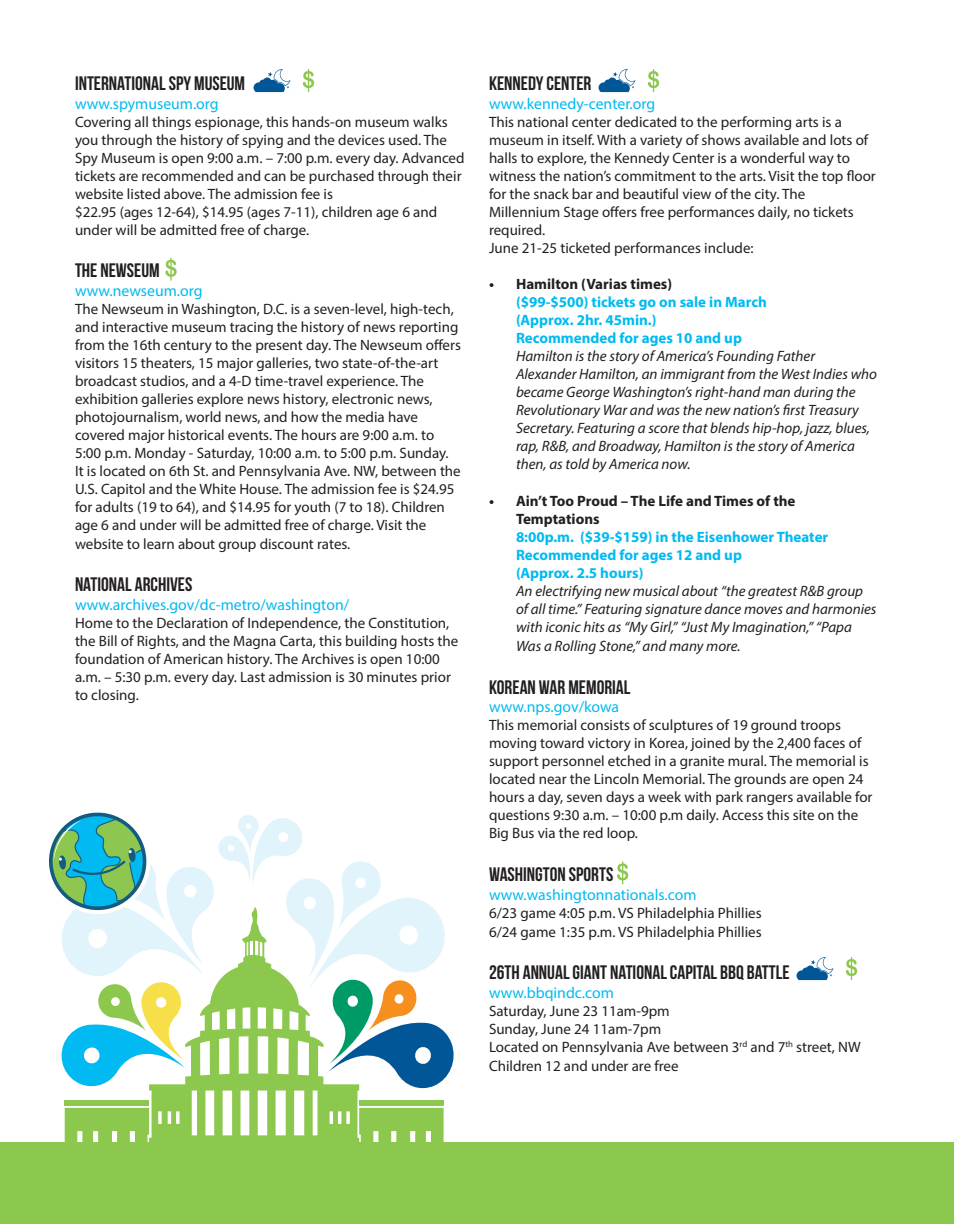
<style>
.page{position:relative;width:954px;height:1224px;background:#fff}
.page>*{position:absolute;margin:0;border:0;box-sizing:border-box;transform-origin:0 0}
.t1{font:19.5px "Bebas Neue";color:#231f20}
.t2{font:15.75px "Myriad Pro";color:#00baf1}
.t3{font:15px/18px "Myriad Pro";color:#231f20}
.t4{font:italic 15px/18.1px "Myriad Pro";color:#231f20}
.t5{font:700 15px "Myriad Pro";color:#00baf1}
.t6{font:700 15px/18px "Myriad Pro";color:#231f20}
</style>
<div class="page">
<svg style="left:599px;top:69px;width:37px;height:23px"></svg>
<svg style="left:648px;top:69px;width:11px;height:23px"></svg>
<svg style="left:165px;top:258px;width:12px;height:23px"></svg>
<svg style="left:65px;top:1108px;width:84px;height:34px;background:#95cb5c"></svg>
<div style="left:65px;top:1100px;width:84px;height:6px;background:#8cc74e"></div>
<svg style="left:359px;top:1108px;width:85px;height:34px;background:#95cb5d"></svg>
<div style="left:359px;top:1100px;width:85px;height:6px;background:#8cc74e"></div>
<svg style="left:149px;top:1092px;width:210px;height:50px;fill:#8cc74e"></svg>
<div style="left:0;top:1142px;width:954px;height:82px;background:#8cc74e"></div>
<svg style="left:49px;top:812px;width:405px;height:280px"></svg>
<svg style="left:617px;top:861px;width:11px;height:23px"></svg>
<svg style="left:254px;top:69px;width:37px;height:23px"></svg>
<svg style="left:303px;top:69px;width:11px;height:23px"></svg>
<svg style="left:797px;top:957px;width:37px;height:23px"></svg>
<svg style="left:846px;top:957px;width:11px;height:23px"></svg>
<p class="t1" style="left:75px;top:72px;width:172px">INTERNATIONAL SPY MUSEUM</p>
<p class="t2" style="left:75px;top:94px;width:145px">www.spymuseum.org</p>
<p class="t3" style="left:75px;top:112px;width:391px">Covering all things espionage, this hands-on museum walks you through the history of spying and the devices used. The Spy Museum is open 9:00 a.m. – 7:00 p.m. every day. Advanced tickets are recommended and can be purchased through their website listed above. The admission fee is<br>$22.95 (ages 12-64), $14.95 (ages 7-11), children age 6 and under will be admitted free of charge.</p>
<p class="t1" style="left:75px;top:259px;width:86px">THE NEWSEUM</p>
<p class="t2" style="left:75px;top:281px;width:129px">www.newseum.org</p>
<p class="t3" style="left:75px;top:299px;width:387px">The Newseum in Washington, D.C. is a seven-level, high-tech, and interactive museum tracing the history of news reporting from the 16th century to the present day. The Newseum offers visitors 15 theaters, 15 major galleries, two state-of-the-art broadcast studios, and a 4-D time-travel experience. The exhibition galleries explore news history, electronic news, photojournalism, world news, and how the media have covered major historical events. The hours are 9:00 a.m. to 5:00 p.m. Monday - Saturday, 10:00 a.m. to 5:00 p.m. Sunday.</p>
<p class="t3" style="left:75px;top:461px;width:387px">It is located on 6th St. and Pennsylvania Ave. NW, between the U.S. Capitol and the White House. The admission fee is $24.95 for adults (19 to 64), and $14.95 for youth (7 to 18). Children age 6 and under will be admitted free of charge. Visit the</p>
<p class="t3" style="left:75px;top:534px;width:277px">website to learn about group discount rates.</p>
<p class="t1" style="left:75px;top:573px;width:119px">NATIONAL ARCHIVES</p>
<p class="t2" style="left:75px;top:595px;width:276px">www.archives.gov/dc-metro/washington/</p>
<p class="t3" style="left:75px;top:614px;width:385px">Home to the Declaration of Independence, the Constitution, the Bill of Rights, and the Magna Carta, this building hosts the foundation of American history. The Archives is open 10:00 a.m. – 5:30 p.m. every day. Last admission is 30 minutes prior to closing.</p>
<p class="t1" style="left:489px;top:72px;width:104px">KENNEDY CENTER</p>
<p class="t2" style="left:489px;top:94px;width:168px">www.kennedy-center.org</p>
<p class="t3" style="left:489px;top:112px;width:381px">This national center dedicated to the performing arts is a museum in itself. With a variety of shows available and lots of halls to explore, the Kennedy Center is a wonderful way to</p>
<p class="t3" style="left:489px;top:166px;width:388px">witness the nation’s commitment to the arts. Visit the top floor for the snack bar and beautiful view of the city. The Millennium Stage offers free performances daily, no tickets required.<br>June 21-25 ticketed performances include:</p>
<p class="t6" style="left:489px;top:274px;width:185px">• Hamilton (Varias times)</p>
<p class="t5" style="left:516px;top:292px;width:252px">($99-$500) tickets go on sale in March</p>
<p class="t5" style="left:516px;top:310px;width:142px">(Approx. 2hr. 45min.)</p>
<p class="t5" style="left:516px;top:328px;width:227px">Recommended for ages 10 and up</p>
<p class="t4" style="left:516px;top:346px;width:363px">Hamilton is the story of America’s Founding Father Alexander Hamilton, an immigrant from the West Indies who became George Washington’s right-hand man during the Revolutionary War and was the new nation’s first Treasury Secretary. Featuring a score that blends hip-hop, jazz, blues, rap, R&amp;B, and Broadway, Hamilton is the story of America then, as told by America now.</p>
<p class="t6" style="left:516px;top:492px;width:281px;text-indent:-27px">• Ain’t Too Proud – The Life and Times of the<br>Temptations</p>
<p class="t5" style="left:516px;top:527px;width:314px">8:00p.m. ($39-$159) in the Eisenhower Theater</p>
<p class="t5" style="left:516px;top:545px;width:227px">Recommended for ages 12 and up</p>
<p class="t5" style="left:516px;top:563px;width:129px">(Approx. 2.5 hours)</p>
<p class="t4" style="left:516px;top:582px;width:362px">An electrifying new musical about “the greatest R&amp;B group of all time.” Featuring signature dance moves and harmonies with iconic hits as “My Girl,” “Just My Imagination,” “Papa Was a Rolling Stone,” and many more.</p>
<p class="t1" style="left:489px;top:676px;width:143px">KOREAN WAR MEMORIAL</p>
<p class="t2" style="left:489px;top:697px;width:132px">www.nps.gov/kowa</p>
<p class="t3" style="left:489px;top:716px;width:385px">This memorial consists of sculptures of 19 ground troops moving toward victory in Korea, joined by the 2,400 faces of support personnel etched in a granite mural. The memorial is located near the Lincoln Memorial. The grounds are open 24 hours a day, seven days a week with park rangers available for</p>
<p class="t3" style="left:489px;top:806px;width:371px">questions 9:30 a.m. – 10:00 p.m daily. Access this site on the<br>Big Bus via the red loop.</p>
<p class="t1" style="left:489px;top:863px;width:126px">WASHINGTON SPORTS</p>
<p class="t2" style="left:489px;top:885px;width:209px">www.washingtonnationals.com</p>
<p class="t3" style="left:489px;top:903px;width:274px">6/23 game 4:05 p.m. VS Philadelphia Phillies</p>
<p class="t3" style="left:489px;top:922px;width:274px">6/24 game 1:35 p.m. VS Philadelphia Phillies</p>
<p class="t1" style="left:489px;top:961px;width:302px">26TH ANNUAL GIANT NATIONAL CAPITAL BBQ BATTLE</p>
<p class="t2" style="left:489px;top:983px;width:126px">www.bbqindc.com</p>
<p class="t3" style="left:489px;top:1001px;width:182px">Saturday, June 23 11am-9pm</p>
<p class="t3" style="left:489px;top:1019px;width:174px">Sunday, June 24 11am-7pm</p>
<p class="t3" style="left:489px;top:1037px;width:373px">Located on Pennsylvania Ave between 3<sup>rd</sup> and 7<sup>th</sup> street, NW</p>
<p class="t3" style="left:489px;top:1056px;width:191px">Children 12 and under are free</p>
</div>
